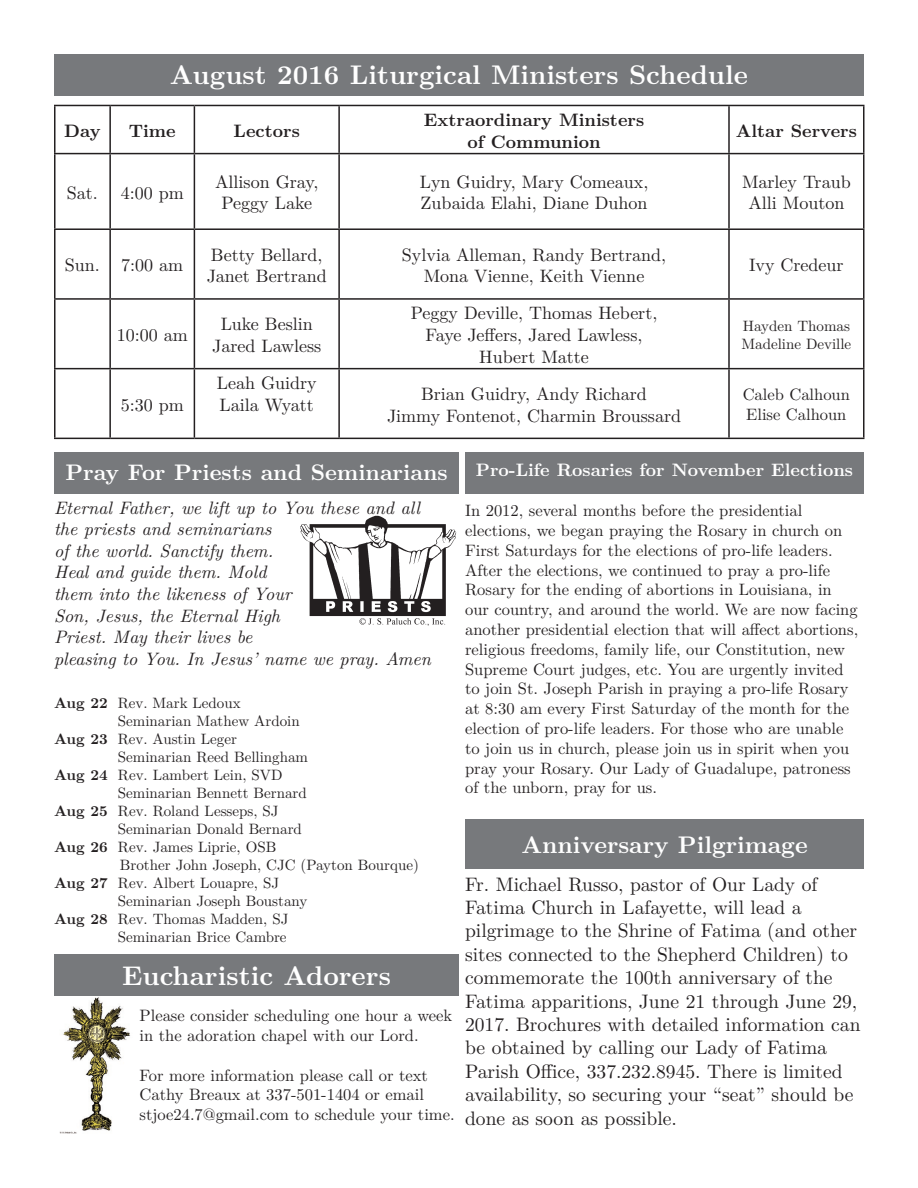
<style>
.page{position:relative;width:918px;height:1188px;background:#fff}
.page>*{position:absolute;margin:0;border:0;box-sizing:border-box;transform-origin:0 0}
.t1{font:700 27px "LM Roman 10";color:#fff}
.t2{font:700 24px "LM Roman 10";color:#fff}
.t3{font:700 22.5px "LM Roman 10";color:#fff}
.t4{font:19.5px/23.4px "LM Roman 10";color:#231f20}
.t5{font:18px/21.6px "LM Roman 10";color:#231f20;text-align:center}
.t6{font:italic 18px/21.6px "LM Roman 10";color:#231f20}
.t7{font:700 18px/21.6px "LM Roman 10";color:#231f20;text-align:center}
.t8{font:700 18px "LM Roman 10";color:#fff}
.t9{font:16.5px/19.8px "LM Roman 10";color:#231f20}
.t10{font:15px/18px "LM Roman 10";color:#231f20}
.s1{font-weight:700}
</style>
<div class="page">
<div style="left:54px;top:54px;width:810px;height:41px;background:#77797c"></div>
<div style="left:54px;top:453px;width:405px;height:41px;background:#77797c"></div>
<img style="left:300px;top:515px;width:157px;height:111px">
<img style="left:60px;top:997px;width:70px;height:137px">
<div style="left:54px;top:955px;width:405px;height:41px;background:#77797c"></div>
<hr style="left:54px;top:105px;width:56px;height:1px;background:#231f20">
<hr style="left:54px;top:106px;width:2px;height:47px;background:#231f20">
<hr style="left:110px;top:105px;width:84px;height:1px;background:#231f20">
<hr style="left:109px;top:106px;width:2px;height:47px;background:#231f20">
<hr style="left:194px;top:105px;width:145px;height:1px;background:#231f20">
<hr style="left:194px;top:106px;width:1px;height:47px;background:#231f20">
<hr style="left:339px;top:105px;width:390px;height:1px;background:#231f20">
<hr style="left:338px;top:106px;width:2px;height:47px;background:#231f20">
<hr style="left:729px;top:105px;width:135px;height:1px;background:#231f20">
<hr style="left:728px;top:106px;width:2px;height:47px;background:#231f20">
<hr style="left:863px;top:106px;width:1px;height:47px;background:#231f20">
<hr style="left:54px;top:153px;width:56px;height:1px;background:#231f20">
<hr style="left:54px;top:154px;width:2px;height:74px;background:#231f20">
<hr style="left:110px;top:153px;width:84px;height:1px;background:#231f20">
<hr style="left:109px;top:154px;width:2px;height:74px;background:#231f20">
<hr style="left:194px;top:153px;width:145px;height:1px;background:#231f20">
<hr style="left:194px;top:154px;width:1px;height:74px;background:#231f20">
<hr style="left:339px;top:153px;width:390px;height:1px;background:#231f20">
<hr style="left:338px;top:154px;width:2px;height:74px;background:#231f20">
<hr style="left:729px;top:153px;width:135px;height:1px;background:#231f20">
<hr style="left:728px;top:154px;width:2px;height:74px;background:#231f20">
<hr style="left:863px;top:154px;width:1px;height:74px;background:#231f20">
<hr style="left:54px;top:228px;width:56px;height:2px;background:#231f20">
<hr style="left:54px;top:230px;width:2px;height:68px;background:#231f20">
<hr style="left:110px;top:228px;width:84px;height:2px;background:#231f20">
<hr style="left:109px;top:230px;width:2px;height:68px;background:#231f20">
<hr style="left:194px;top:228px;width:145px;height:2px;background:#231f20">
<hr style="left:194px;top:230px;width:1px;height:68px;background:#231f20">
<hr style="left:339px;top:228px;width:390px;height:2px;background:#231f20">
<hr style="left:338px;top:230px;width:2px;height:68px;background:#231f20">
<hr style="left:729px;top:228px;width:135px;height:2px;background:#231f20">
<hr style="left:728px;top:230px;width:2px;height:68px;background:#231f20">
<hr style="left:863px;top:230px;width:1px;height:68px;background:#231f20">
<hr style="left:54px;top:298px;width:56px;height:2px;background:#231f20">
<hr style="left:54px;top:300px;width:2px;height:68px;background:#231f20">
<hr style="left:110px;top:298px;width:84px;height:2px;background:#231f20">
<hr style="left:109px;top:300px;width:2px;height:68px;background:#231f20">
<hr style="left:194px;top:298px;width:145px;height:2px;background:#231f20">
<hr style="left:194px;top:300px;width:1px;height:68px;background:#231f20">
<hr style="left:339px;top:298px;width:390px;height:2px;background:#231f20">
<hr style="left:338px;top:300px;width:2px;height:68px;background:#231f20">
<hr style="left:729px;top:298px;width:135px;height:2px;background:#231f20">
<hr style="left:728px;top:300px;width:2px;height:68px;background:#231f20">
<hr style="left:863px;top:300px;width:1px;height:68px;background:#231f20">
<hr style="left:54px;top:368px;width:56px;height:1px;background:#231f20">
<hr style="left:54px;top:369px;width:2px;height:69px;background:#231f20">
<hr style="left:110px;top:368px;width:84px;height:1px;background:#231f20">
<hr style="left:109px;top:369px;width:2px;height:69px;background:#231f20">
<hr style="left:194px;top:368px;width:145px;height:1px;background:#231f20">
<hr style="left:194px;top:369px;width:1px;height:69px;background:#231f20">
<hr style="left:339px;top:368px;width:390px;height:1px;background:#231f20">
<hr style="left:338px;top:369px;width:2px;height:69px;background:#231f20">
<hr style="left:729px;top:368px;width:135px;height:1px;background:#231f20">
<hr style="left:728px;top:369px;width:2px;height:69px;background:#231f20">
<hr style="left:863px;top:369px;width:1px;height:69px;background:#231f20">
<hr style="left:54px;top:438px;width:56px;height:1px;background:#231f20">
<hr style="left:110px;top:438px;width:84px;height:1px;background:#231f20">
<hr style="left:194px;top:438px;width:145px;height:1px;background:#231f20">
<hr style="left:339px;top:438px;width:390px;height:1px;background:#231f20">
<hr style="left:729px;top:438px;width:135px;height:1px;background:#231f20">
<div style="left:465px;top:453px;width:399px;height:41px;background:#77797c"></div>
<div style="left:465px;top:819px;width:399px;height:50px;background:#77797c"></div>
<h1 class="t1" style="left:170px;top:54px;width:580px">August 2016 Liturgical Ministers Schedule</h1>
<p class="t7" style="left:64px;top:118px;width:38px">Day</p>
<p class="t7" style="left:129px;top:118px;width:48px">Time</p>
<p class="t7" style="left:234px;top:118px;width:68px">Lectors</p>
<p class="t7" style="left:424px;top:108px;width:222px">Extraordinary Ministers of Communion</p>
<p class="t7" style="left:736px;top:118px;width:122px">Altar Servers</p>
<p class="t5" style="left:67px;top:180px;width:33px">Sat.</p>
<p class="t5" style="left:121px;top:180px;width:64px">4:00 pm</p>
<p class="t5" style="left:215px;top:170px;width:105px">Allison Gray,<br>Peggy Lake</p>
<p class="t5" style="left:420px;top:170px;width:230px;text-align:left">Lyn Guidry, Mary Comeaux,<br>Zubaida Elahi, Diane Duhon</p>
<p class="t5" style="left:742px;top:170px;width:110px">Marley Traub<br>Alli Mouton</p>
<p class="t5" style="left:65px;top:253px;width:120px">Sun. 7:00 am</p>
<p class="t5" style="left:207px;top:242px;width:122px;text-align:left">Betty Bellard,<br>Janet Bertrand</p>
<p class="t5" style="left:402px;top:242px;width:266px">Sylvia Alleman, Randy Bertrand,<br>Mona Vienne, Keith Vienne</p>
<p class="t5" style="left:749px;top:253px;width:96px">Ivy Credeur</p>
<p class="t5" style="left:117px;top:323px;width:72px">10:00 am</p>
<p class="t5" style="left:212px;top:312px;width:111px">Luke Beslin<br>Jared Lawless</p>
<p class="t5" style="left:411px;top:301px;width:248px">Peggy Deville, Thomas Hebert,<br>Faye Jeffers, Jared Lawless,<br>Hubert Matte</p>
<p class="t10" style="left:741px;top:316px;width:111px">Hayden Thomas<br>Madeline Deville</p>
<p class="t5" style="left:217px;top:371px;width:101px;text-align:left">Leah Guidry<br>Laila Wyatt</p>
<p class="t5" style="left:387px;top:382px;width:296px">Brian Guidry, Andy Richard<br>Jimmy Fontenot, Charmin Broussard</p>
<p class="t9" style="left:743px;top:383px;width:109px">Caleb Calhoun<br>Elise Calhoun</p>
<p class="t8" style="left:476px;top:456px;width:379px">Pro-Life Rosaries for November Elections</p>
<p class="t9" style="left:465px;top:499px;width:395px">In 2012, several months before the presidential elections, we began praying the Rosary in church on First Saturdays for the elections of pro-life leaders.<br>After the elections, we continued to pray a pro-life Rosary for the ending of abortions in Louisiana, in our country, and around the world. We are now facing another presidential election that will affect abortions, religious freedoms, family life, our Constitution, new Supreme Court judges, etc. You are urgently invited to join St. Joseph Parish in praying a pro-life Rosary at 8:30 am every First Saturday of the month for the election of pro-life leaders. For those who are unable to join us in church, please join us in spirit when you pray your Rosary. Our Lady of Guadalupe, patroness of the unborn, pray for us.</p>
<h2 class="t2" style="left:521px;top:826px;width:288px">Anniversary Pilgrimage</h2>
<p class="t4" style="left:465px;top:871px;width:397px">Fr. Michael Russo, pastor of Our Lady of Fatima Church in Lafayette, will lead a pilgrimage to the Shrine of Fatima (and other sites connected to the Shepherd Children) to commemorate the 100th anniversary of the Fatima apparitions, June 21 through June 29, 2017. Brochures with detailed information can be obtained by calling our Lady of Fatima Parish Office, 337.232.8945. There is limited availability, so securing your “seat” should be done as soon as possible.</p>
<p class="t5" style="left:121px;top:392px;width:65px">5:30 pm</p>
<h3 class="t3" style="left:65px;top:454px;width:384px">Pray For Priests and Seminarians</h3>
<p class="t6" style="left:54px;top:495px;width:378px">Eternal Father, we lift up to You these and all the priests and seminarians<br>of the world. Sanctify them.<br>Heal and guide them. Mold<br>them into the likeness of Your<br>Son, Jesus, the Eternal High<br>Priest. May their lives be<br>pleasing to You. In Jesus’ name we pray. Amen</p>
<p class="t10" style="left:54px;top:693px;width:188px"><span class="s1">Aug 22</span> Rev. Mark Ledoux</p>
<p class="t10" style="left:118px;top:711px;width:183px">Seminarian Mathew Ardoin</p>
<p class="t10" style="left:54px;top:729px;width:185px"><span class="s1">Aug 23</span> Rev. Austin Leger</p>
<p class="t10" style="left:118px;top:747px;width:192px">Seminarian Reed Bellingham</p>
<p class="t10" style="left:54px;top:765px;width:230px"><span class="s1">Aug 24</span> Rev. Lambert Lein, SVD</p>
<p class="t10" style="left:118px;top:783px;width:190px">Seminarian Bennett Bernard</p>
<p class="t10" style="left:54px;top:801px;width:226px"><span class="s1">Aug 25</span> Rev. Roland Lesseps, SJ</p>
<p class="t10" style="left:118px;top:819px;width:185px">Seminarian Donald Bernard</p>
<p class="t10" style="left:54px;top:837px;width:224px"><span class="s1">Aug 26</span> Rev. James Liprie, OSB</p>
<p class="t10" style="left:120px;top:855px;width:300px">Brother John Joseph, CJC (Payton Bourque)</p>
<p class="t10" style="left:54px;top:873px;width:227px"><span class="s1">Aug 27</span> Rev. Albert Louapre, SJ</p>
<p class="t10" style="left:118px;top:891px;width:191px">Seminarian Joseph Boustany</p>
<p class="t10" style="left:54px;top:909px;width:236px"><span class="s1">Aug 28</span> Rev. Thomas Madden, SJ</p>
<p class="t10" style="left:118px;top:927px;width:170px">Seminarian Brice Cambre</p>
<h1 class="t1" style="left:122px;top:954px;width:270px">Eucharistic Adorers</h1>
<p class="t9" style="left:140px;top:1004px;width:314px">Please consider scheduling one hour a week in the adoration chapel with our Lord.</p>
<p class="t9" style="left:140px;top:1064px;width:317px">For more information please call or text<br>Cathy Breaux at 337-501-1404 or email stjoe24.7@gmail.com to schedule your time.</p>
</div>
